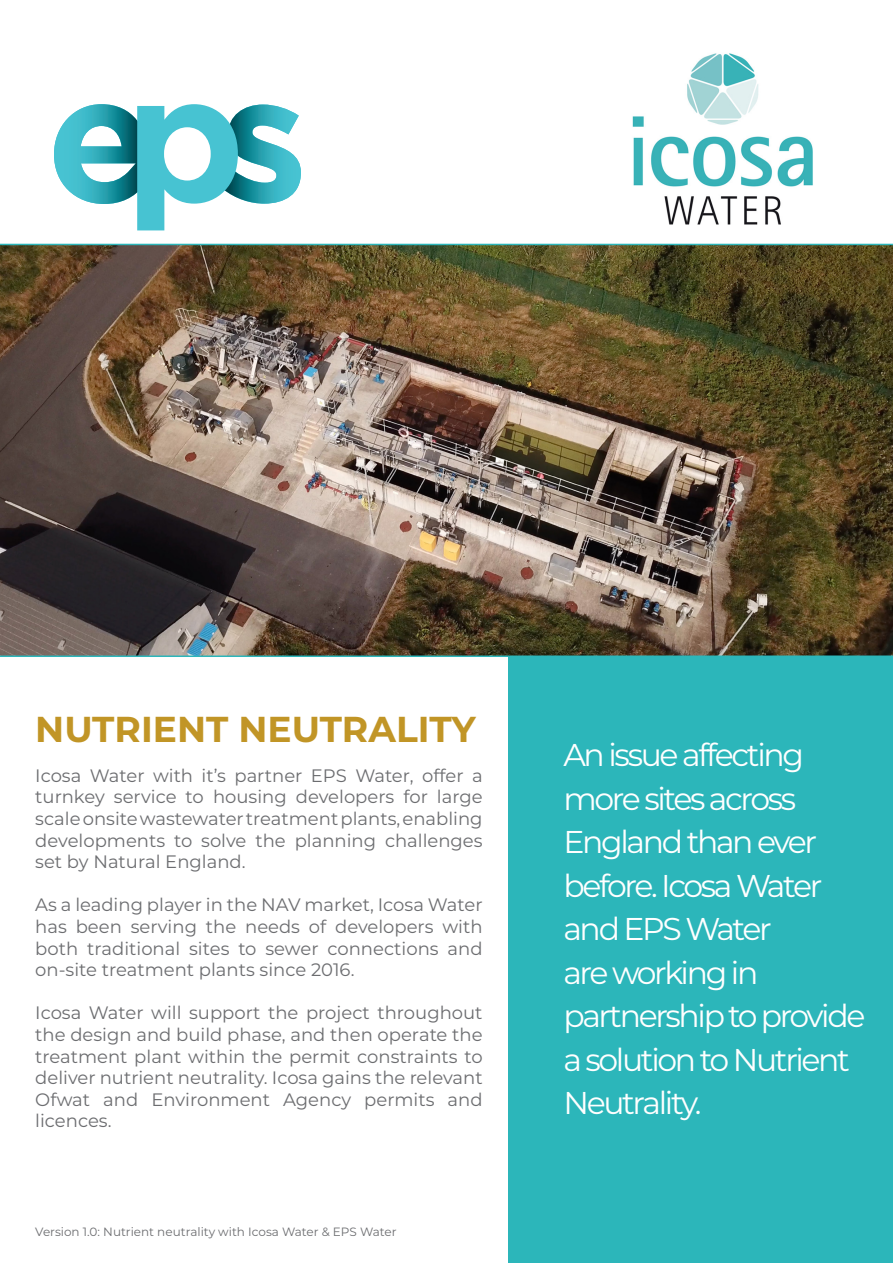
<style>
.page{position:relative;width:893px;height:1263px;background:#fff}
.page>*{position:absolute;margin:0;border:0;box-sizing:border-box;transform-origin:0 0}
.t1{font:700 36px "Montserrat";color:#c19526}
.t2{font:31.5px/43.5px "Montserrat";letter-spacing:-.075em;color:#fff}
.t3{font:18px/21.6px "Montserrat";color:#6c6d70;text-align:justify}
.t4{font:12px "Montserrat";color:#6c6d70}
</style>
<div class="page">
<img style="left:619px;top:53px;width:207px;height:191px">
<svg style="left:54px;top:104px;width:247px;height:126px"></svg>
<div style="left:508px;top:657px;width:385px;height:606px;background:#2cb6ba"></div>
<img style="left:0;top:244px;width:893px;height:413px">
<p class="t1" style="left:35px;top:703px;width:442px">NUTRIENT NEUTRALITY</p>
<p class="t3" style="left:35px;top:764px;width:449px">Icosa Water with it’s partner EPS Water, offer a turnkey service to housing developers for large scale onsite wastewater treatment plants, enabling developments to solve the planning challenges set by Natural England.</p>
<p class="t3" style="left:35px;top:893px;width:449px">As a leading player in the NAV market, Icosa Water has been serving the needs of developers with both traditional sites to sewer connections and on-site treatment plants since 2016.</p>
<p class="t3" style="left:35px;top:1001px;width:449px">Icosa Water will support the project throughout the design and build phase, and then operate the treatment plant within the permit constraints to deliver nutrient neutrality. Icosa gains the relevant Ofwat and Environment Agency permits and licences.</p>
<p class="t4" style="left:35px;top:1224px;width:363px">Version 1.0: Nutrient neutrality with Icosa Water &amp; EPS Water</p>
<p class="t2" style="left:563px;top:732px;width:303px">An issue affecting more sites across<br>England than ever before. Icosa Water and EPS Water<br>are working in partnership to provide a solution to Nutrient<br>Neutrality.</p>
</div>
